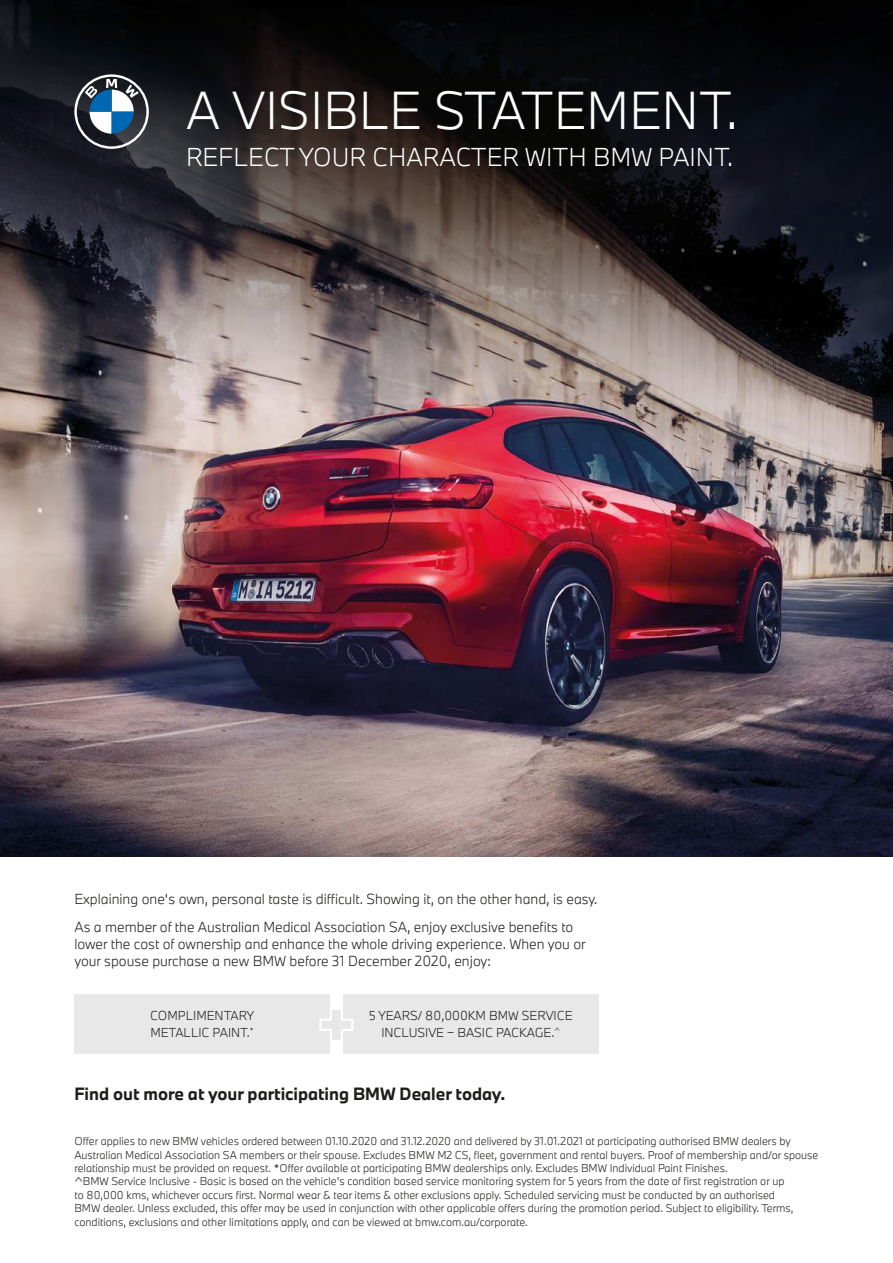
<style>
.page{position:relative;width:893px;height:1263px;background:#fff}
.page>*{position:absolute;margin:0;border:0;box-sizing:border-box;transform-origin:0 0}
.t1{font:300 49.5px "BMW Type Next Latin";color:#fff}
.t2{font:300 24px "BMW Type Next Latin";color:#fff}
.t3{font:700 16.5px "BMW Type Next Latin";color:#1d1d1b}
.t4{font:300 13.5px/27.5px "BMW Type Next Latin";color:#1d1d1b}
.t5{font:300 12px/16.5px "BMW Type Next Latin";color:#1d1d1b}
.t6{font:300 11.25px "Helvetica Neue";letter-spacing:.02em;color:#1d1d1b}
.t7{font:300 10.5px/13.5px "BMW Type Next Latin";color:#1d1d1b}
.s1{font-weight:900;font-size:12px}
.s2{font-size:12px}
</style>
<div class="page">
<img style="left:0;top:400px;width:893px;height:457px">
<svg style="left:0;top:0;width:893px;height:400px;background:#827776"></svg>
<div style="left:74px;top:994px;width:256px;height:59px;background:#e8e8e9"></div>
<div style="left:343px;top:994px;width:255px;height:59px;background:#e8e8e9"></div>
<div style="left:0;top:0;width:882px;height:325px;background:#1d1d1b;opacity:.75"></div>
<svg style="left:74px;top:74px;width:75px;height:75px"></svg>
<svg style="left:319px;top:1010px;width:34px;height:30px"></svg>
<h1 class="t1" style="left:186px;top:77px;width:554px">A VISIBLE STATEMENT.</h1>
<h2 class="t2" style="left:186px;top:141px;width:549px">REFLECT YOUR CHARACTER WITH BMW PAINT.</h2>
<p class="t4" style="left:74px;top:885px;width:525px">Explaining one’s own, personal taste is difficult. Showing it, on the other hand, is easy.<br>As a member of the Australian Medical Association SA, enjoy exclusive benefits to</p>
<p class="t4" style="left:74px;top:935px;width:513px;line-height:17.2px">lower the cost of ownership and enhance the whole driving experience. When you or your spouse purchase a new BMW before 31 December 2020, enjoy:</p>
<p class="t5" style="left:150px;top:1007px;width:105px">COMPLIMENTARY<br>METALLIC PAINT.<sup>*</sup></p>
<p class="t5" style="left:369px;top:1007px;width:205px;text-align:center">5 YEARS/ 80,000KM BMW SERVICE<br>INCLUSIVE – BASIC PACKAGE.<sup>^</sup></p>
<h3 class="t3" style="left:74px;top:1082px;width:432px">Find out more at your participating BMW Dealer today.</h3>
<p class="t7" style="left:74px;top:1134px;width:746px">Offer applies to new BMW vehicles ordered between 01.10.2020 and 31.12.2020 and delivered by 31.01.2021 at participating authorised BMW dealers by Australian Medical Association SA members or their spouse. Excludes BMW M2 CS, fleet, government and rental buyers. Proof of membership and/or spouse relationship must be provided on request. *Offer available at participating BMW dealerships only. Excludes BMW Individual Paint Finishes.<br>^BMW Service Inclusive - Basic is based on the vehicle’s condition based service monitoring system for 5 years from the date of first registration or up<br>to 80,000 kms, whichever occurs first. Normal wear &amp; tear items &amp; other exclusions apply. Scheduled servicing must be conducted by an authorised<br>BMW dealer. Unless excluded, this offer may be used in conjunction with other applicable offers during the promotion period. Subject to eligibility. Terms, conditions, exclusions and other limitations apply, and can be viewed at bmw.com.au/corporate.</p>
<p class="t6" style="left:75px;top:1212px;width:79px"><span class="s1">22</span> <span class="s2">|</span> medicSA</p>
</div>
